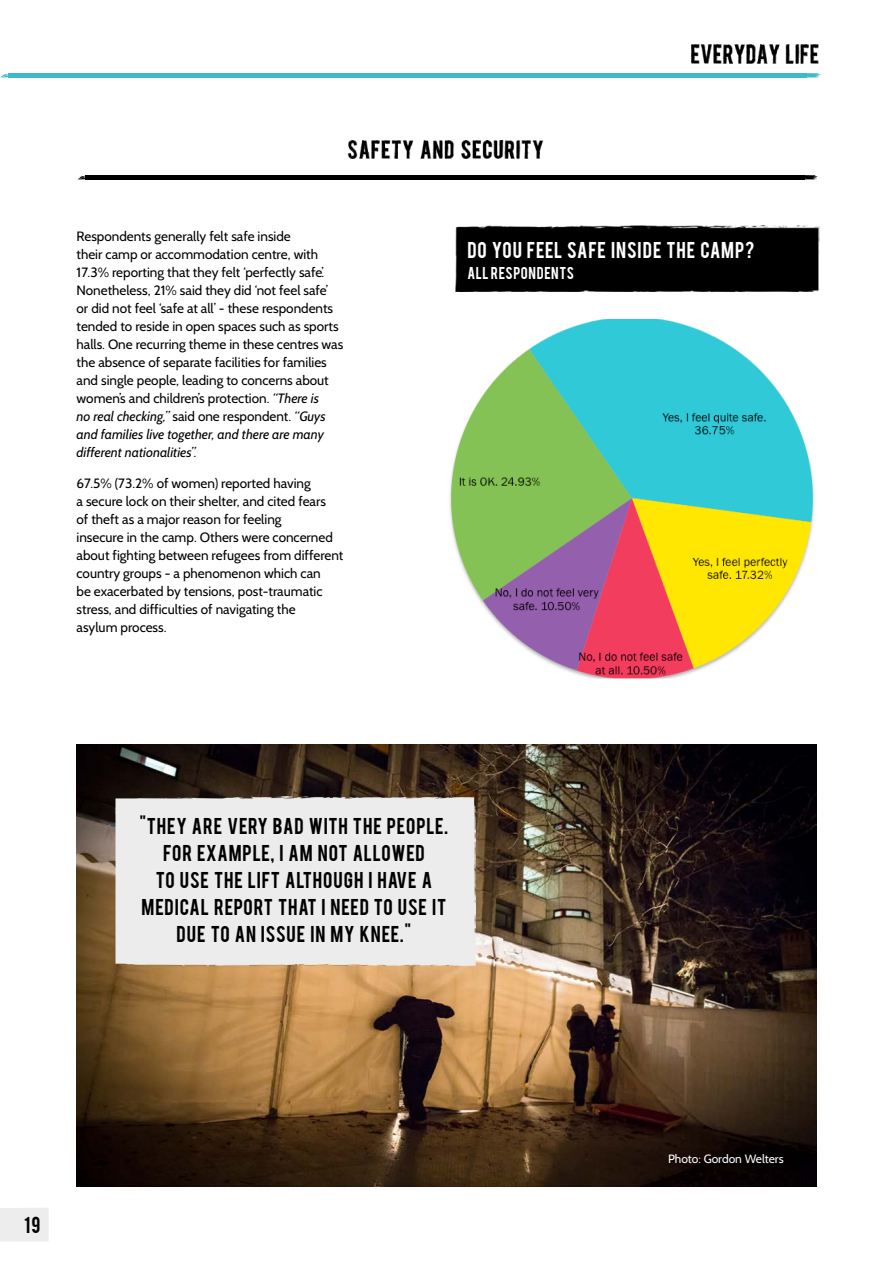
<style>
.page{position:relative;width:893px;height:1263px;background:#fff}
.page>*{position:absolute;margin:0;border:0;box-sizing:border-box;transform-origin:0 0}
.t1{font:18px/27px "Bebas";letter-spacing:.05em;color:#000;text-align:center}
.t2{font:18px "Bebas";letter-spacing:.05em;color:#fff}
.t3{font:13.5px/18px "Cabin";color:#000}
.t4{font:13.5px "Bebas";letter-spacing:.05em;color:#fff}
.t5{font:12px "Cabin";letter-spacing:-.005em;color:#fff}
.s1{font-style:italic}
</style>
<div class="page">
<img style="left:77px;top:744px;width:739px;height:442px">
<div style="left:116px;top:796px;width:359px;height:169px;background:#ececec"></div>
<div style="left:455px;top:226px;width:365px;height:66px;background:#000"></div>
<img style="left:348px;top:140px;width:195px;height:19px">
<img style="left:691px;top:45px;width:128px;height:18px">
<div style="left:0;top:73px;width:821px;height:5px;background:#3bbacd"></div>
<img style="left:449px;top:320px;width:365px;height:358px">
<div style="left:78px;top:175px;width:740px;height:5px;background:#000"></div>
<div style="left:0;top:1208px;width:49px;height:33px;background:#ededed"></div>
<p class="t3" style="left:77px;top:227px;width:268px">Respondents generally felt safe inside<br>their camp or accommodation centre, with 17.3% reporting that they felt ‘perfectly safe’.<br>Nonetheless, 21% said they did ‘not feel safe’<br>or did not feel ‘safe at all’ - these respondents tended to reside in open spaces such as sports halls. One recurring theme in these centres was the absence of separate facilities for families and single people, leading to concerns about women’s and children’s protection. <span class="s1">“There is<br>no real checking,”</span> said one respondent. <span class="s1">“Guys and families live together, and there are many different nationalities”.</span></p>
<p class="t3" style="left:77px;top:474px;width:268px">67.5% (73.2% of women) reported having<br>a secure lock on their shelter, and cited fears<br>of theft as a major reason for feeling<br>insecure in the camp. Others were concerned about fighting between refugees from different country groups - a phenomenon which can<br>be exacerbated by tensions, post-traumatic stress, and difficulties of navigating the<br>asylum process.</p>
<h1 class="t2" style="left:467px;top:237px;width:288px">DO YOU FEEL SAFE INSIDE THE CAMP?</h1>
<p class="t4" style="left:467px;top:263px;width:108px">ALL RESPONDENTS</p>
<h1 class="t1" style="left:140px;top:812px;width:310px">"THEY ARE VERY BAD WITH THE PEOPLE.<br>FOR EXAMPLE, I AM NOT ALLOWED<br>TO USE THE LIFT ALTHOUGH I HAVE A<br>MEDICAL REPORT THAT I NEED TO USE IT<br>DUE TO AN ISSUE IN MY KNEE."</h1>
<h1 class="t1" style="left:24px;top:1210px;width:18px">19</h1>
<p class="t5" style="left:668px;top:1151px;width:117px">Photo: Gordon Welters</p>
</div>
